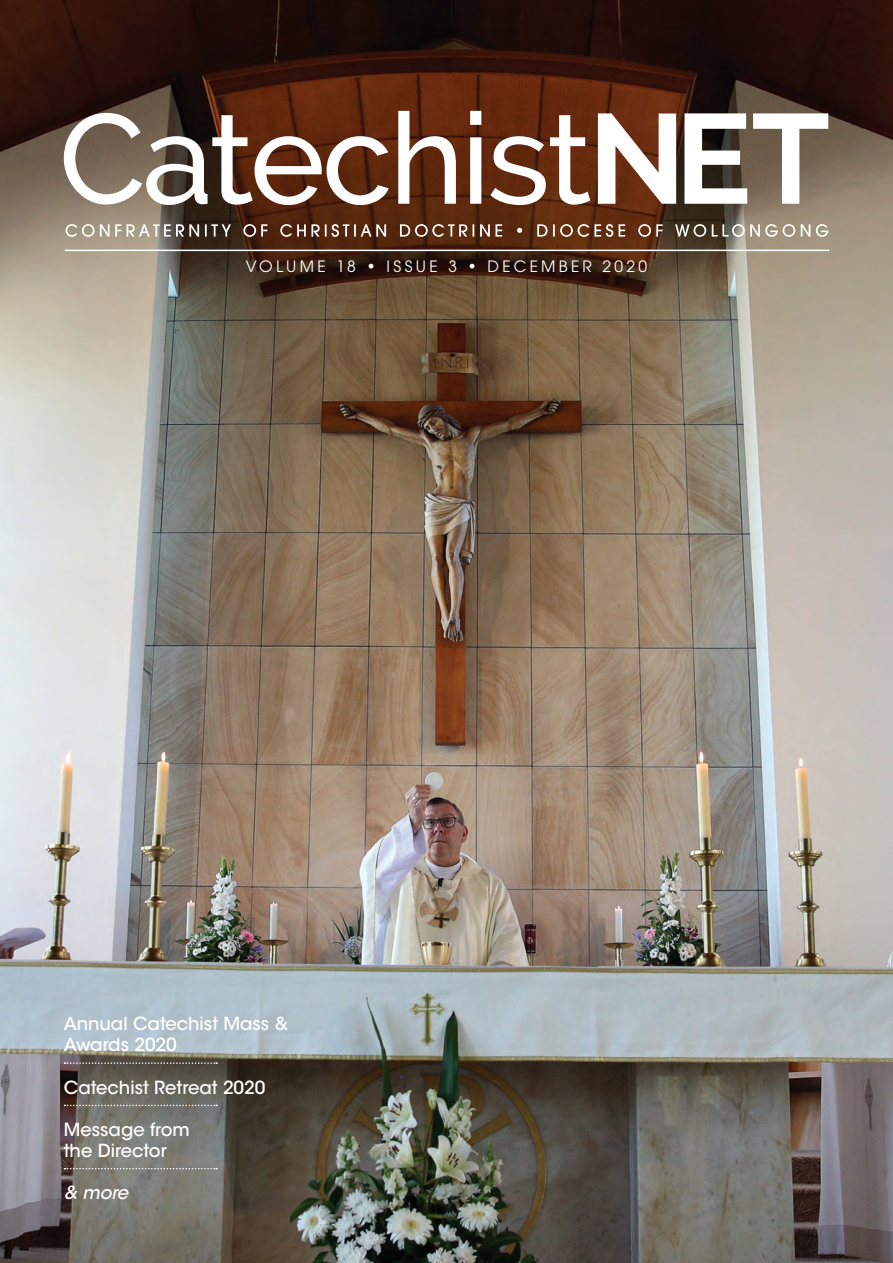
<style>
.page{position:relative;width:893px;height:1263px;background:#fff}
.page>*{position:absolute;margin:0;border:0;box-sizing:border-box;transform-origin:0 0}
.t1{font:500 18px/21px "ITC Avant Garde Std";color:#fff}
.t2{font:italic 500 18px "ITC Avant Garde Std";color:#fff}
.t3{font:15.6px "ITC Avant Garde Pro";letter-spacing:.215em;color:#fff}
</style>
<div class="page">
<img style="left:0;top:0;width:893px;height:1263px">
<svg style="left:65px;top:1062px;width:152px;height:2px"></svg>
<svg style="left:65px;top:1105px;width:152px;height:1px"></svg>
<svg style="left:65px;top:1168px;width:152px;height:1px"></svg>
<svg style="left:64px;top:111px;width:764px;height:94px"></svg>
<svg style="left:66px;top:224px;width:762px;height:13px;background:#897161"></svg>
<hr style="left:65px;top:250px;width:764px;height:1px;background:#fff">
<p class="t3" style="left:246px;top:256px;width:403px">VOLUME 18 • ISSUE 3 • DECEMBER 2020</p>
<p class="t1" style="left:64px;top:1013px;width:226px">Annual Catechist Mass &amp;<br>Awards 2020</p>
<p class="t1" style="left:64px;top:1077px;width:203px">Catechist Retreat 2020</p>
<p class="t1" style="left:64px;top:1119px;width:128px">Message from the Director</p>
<p class="t2" style="left:64px;top:1181px;width:66px">&amp; more</p>
</div>
